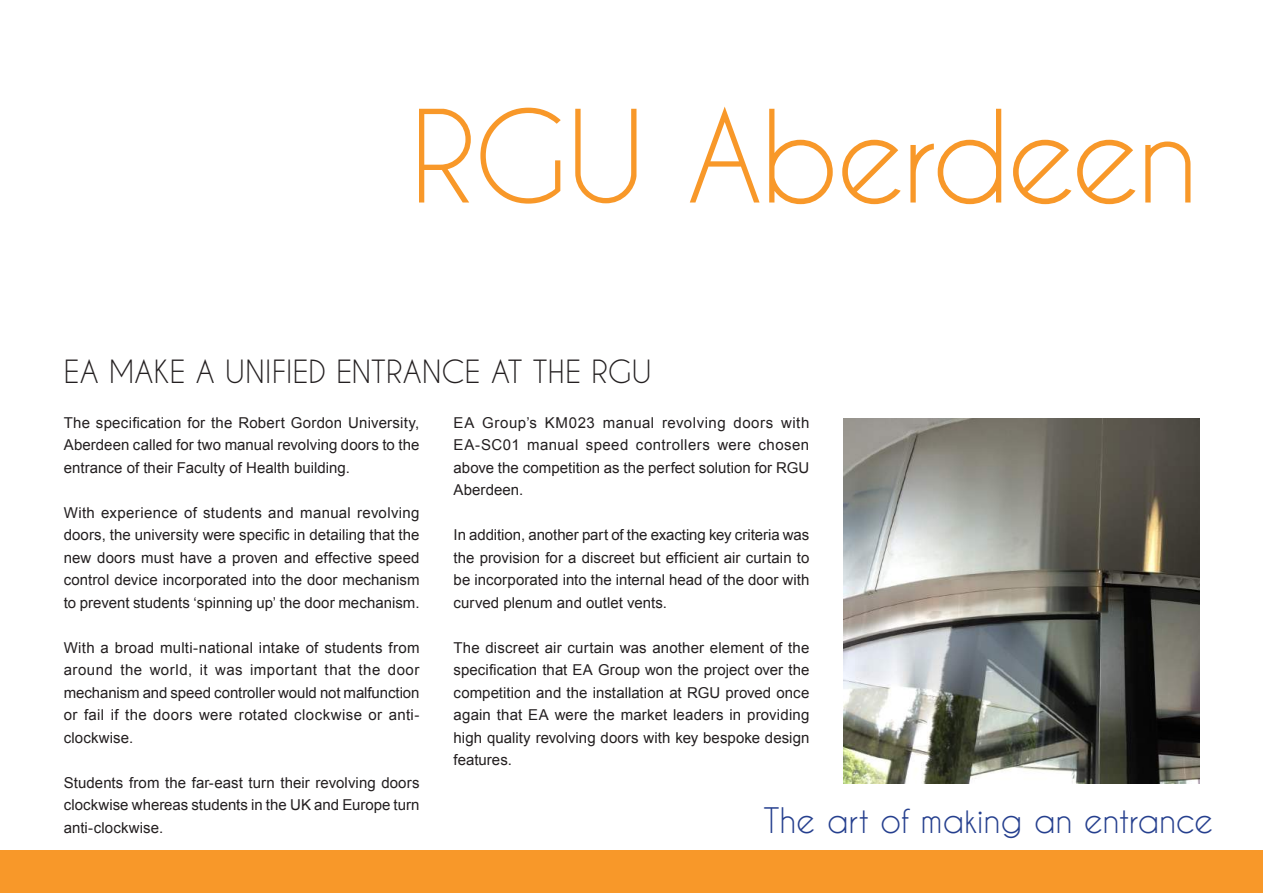
<style>
.page{position:relative;width:1263px;height:893px;background:#fff}
.page>*{position:absolute;margin:0;border:0;box-sizing:border-box;transform-origin:0 0}
.t1{font:120px "Caviar Dreams";letter-spacing:-.025em;color:#f89829}
.t2{font:33px "Caviar Dreams";letter-spacing:-.01em;color:#253f8e}
.t3{font:30px "Caviar Dreams";letter-spacing:.01em;color:#231f20}
.t4{font:15px/22.5px "Arial";letter-spacing:.005em;color:#231f20;text-align:justify}
</style>
<div class="page">
<img style="left:843px;top:419px;width:356px;height:365px">
<div style="left:0;top:850px;width:1263px;height:43px;background:#f89829"></div>
<h1 class="t1" style="left:410px;top:85px;width:791px">RGU Aberdeen</h1>
<h3 class="t3" style="left:64px;top:353px;width:589px">EA MAKE A UNIFIED ENTRANCE AT THE RGU</h3>
<p class="t4" style="left:64px;top:411px;width:357px">The specification for the Robert Gordon University, Aberdeen called for two manual revolving doors to the entrance of their Faculty of Health building.</p>
<p class="t4" style="left:64px;top:501px;width:357px">With experience of students and manual revolving doors, the university were specific in detailing that the new doors must have a proven and effective speed control device incorporated into the door mechanism to prevent students ‘spinning up’ the door mechanism.</p>
<p class="t4" style="left:64px;top:636px;width:357px">With a broad multi-national intake of students from around the world, it was important that the door mechanism and speed controller would not malfunction or fail if the doors were rotated clockwise or anti&shy;clockwise.</p>
<p class="t4" style="left:64px;top:771px;width:357px">Students from the far-east turn their revolving doors clockwise whereas students in the UK and Europe turn anti-clockwise.</p>
<p class="t4" style="left:454px;top:411px;width:357px">EA Group’s KM023 manual revolving doors with EA-SC01 manual speed controllers were chosen above the competition as the perfect solution for RGU Aberdeen.</p>
<p class="t4" style="left:454px;top:524px;width:357px">In addition, another part of the exacting key criteria was the provision for a discreet but efficient air curtain to be incorporated into the internal head of the door with curved plenum and outlet vents.</p>
<p class="t4" style="left:454px;top:636px;width:357px">The discreet air curtain was another element of the specification that EA Group won the project over the competition and the installation at RGU proved once again that EA were the market leaders in providing high quality revolving doors with key bespoke design features.</p>
<h2 class="t2" style="left:763px;top:800px;width:451px">The art of making an entrance</h2>
</div>
